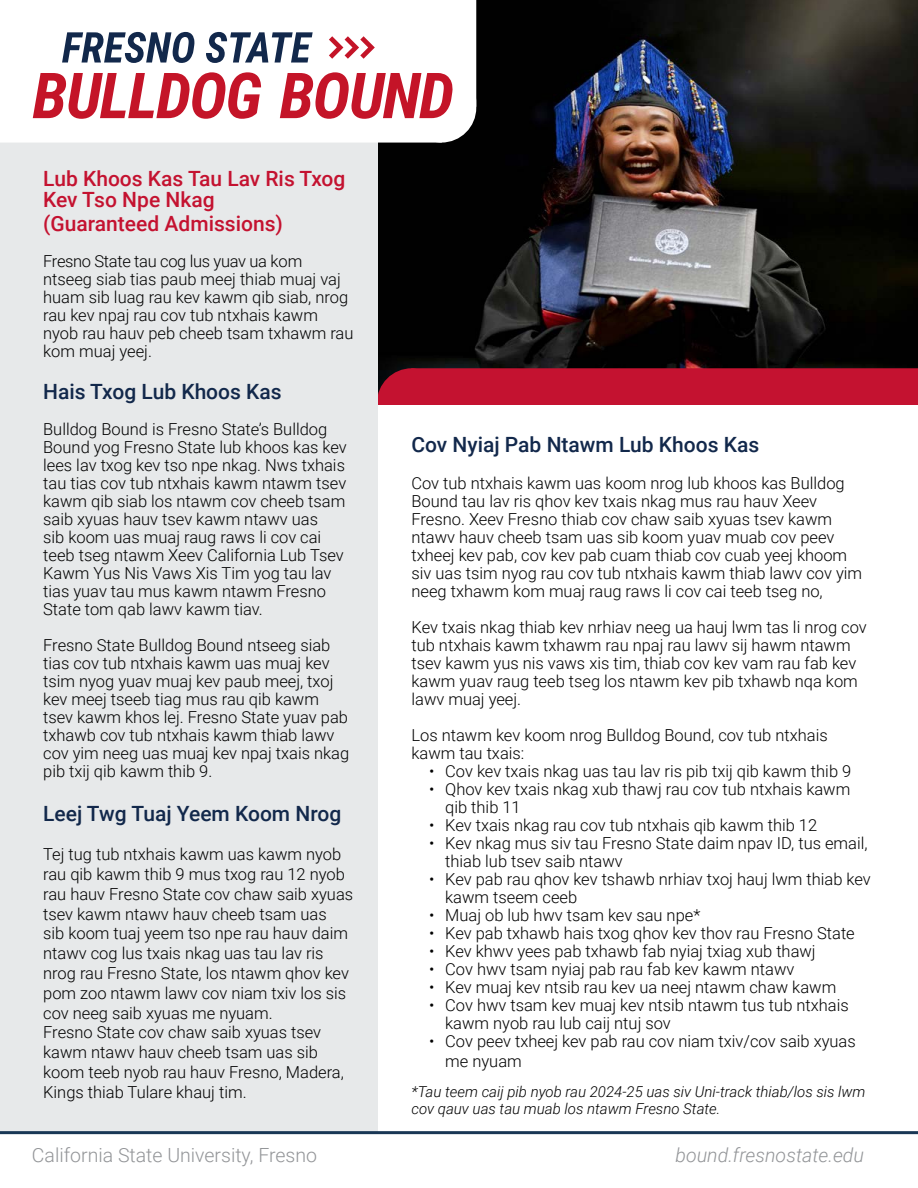
<style>
.page{position:relative;width:918px;height:1188px;background:#fff}
.page>*{position:absolute;margin:0;border:0;box-sizing:border-box;transform-origin:0 0}
.t1{font:500 21px "Scbmnf Roboto";color:#12284b}
.t2{font:500 21px/21px "Scbmnf Roboto";color:#c41230}
.t3{font:300 19.5px "Rtrrqy Roboto";color:#939598}
.t4{font:italic 300 19.5px "Yhctqm Roboto";color:#939598}
.t5{font:300 16.5px/18px "Rtrrqy Roboto";color:#000}
.t6{font:italic 300 15px/16.5px "Yhctqm Roboto";color:#000}
</style>
<div class="page">
<img style="left:378px;top:0;width:540px;height:368px">
<div style="left:378px;top:368px;width:540px;height:37px;background:#c41230"></div>
<div style="left:0;top:0;width:378px;height:1134px;background:#e7e9ea"></div>
<hr style="left:0;top:1131px;width:918px;height:3px;background:#193755">
<div style="left:0;top:0;width:476px;height:143px;background:#fff"></div>
<svg style="left:62px;top:32px;width:132px;height:31px;background:#838ea0"></svg>
<svg style="left:206px;top:32px;width:107px;height:31px;background:#939dad"></svg>
<svg style="left:329px;top:36px;width:46px;height:23px"></svg>
<svg style="left:33px;top:72px;width:228px;height:47px;background:#e18892"></svg>
<svg style="left:280px;top:72px;width:196px;height:71px"></svg>
<h1 class="t2" style="left:43px;top:168px;width:304px">Lub Khoos Kas Tau Lav Ris Txog<br>Kev Tso Npe Nkag</h1>
<h1 class="t2" style="left:43px;top:213px;width:241px">(Guaranteed Admissions)</h1>
<p class="t5" style="left:43px;top:252px;width:312px">Fresno State tau cog lus yuav ua kom ntseeg siab tias paub meej thiab muaj vaj huam sib luag rau kev kawm qib siab, nrog rau kev npaj rau cov tub ntxhais kawm nyob rau hauv peb cheeb tsam txhawm rau kom muaj yeej.</p>
<h2 class="t1" style="left:43px;top:377px;width:240px">Hais Txog Lub Khoos Kas</h2>
<p class="t5" style="left:43px;top:420px;width:305px">Bulldog Bound is Fresno State’s Bulldog Bound yog Fresno State lub khoos kas kev lees lav txog kev tso npe nkag. Nws txhais tau tias cov tub ntxhais kawm ntawm tsev kawm qib siab los ntawm cov cheeb tsam saib xyuas hauv tsev kawm ntawv uas<br>sib koom uas muaj raug raws li cov cai teeb tseg ntawm Xeev California Lub Tsev Kawm Yus Nis Vaws Xis Tim yog tau lav tias yuav tau mus kawm ntawm Fresno State tom qab lawv kawm tiav.</p>
<p class="t5" style="left:43px;top:636px;width:308px">Fresno State Bulldog Bound ntseeg siab tias cov tub ntxhais kawm uas muaj kev tsim nyog yuav muaj kev paub meej, txoj kev meej tseeb tiag mus rau qib kawm tsev kawm khos lej. Fresno State yuav pab txhawb cov tub ntxhais kawm thiab lawv cov yim neeg uas muaj kev npaj txais nkag pib txij qib kawm thib 9.</p>
<h2 class="t1" style="left:43px;top:798px;width:300px">Leej Twg Tuaj Yeem Koom Nrog</h2>
<p class="t5" style="left:43px;top:844px;width:312px;line-height:19.8px">Tej tug tub ntxhais kawm uas kawm nyob rau qib kawm thib 9 mus txog rau 12 nyob rau hauv Fresno State cov chaw saib xyuas tsev kawm ntawv hauv cheeb tsam uas<br>sib koom tuaj yeem tso npe rau hauv daim ntawv cog lus txais nkag uas tau lav ris nrog rau Fresno State, los ntawm qhov kev pom zoo ntawm lawv cov niam txiv los sis cov neeg saib xyuas me nyuam.<br>Fresno State cov chaw saib xyuas tsev kawm ntawv hauv cheeb tsam uas sib koom teeb nyob rau hauv Fresno, Madera, Kings thiab Tulare khauj tim.</p>
<h2 class="t1" style="left:411px;top:429px;width:349px">Cov Nyiaj Pab Ntawm Lub Khoos Kas</h2>
<p class="t5" style="left:411px;top:474px;width:452px">Cov tub ntxhais kawm uas koom nrog lub khoos kas Bulldog Bound tau lav ris qhov kev txais nkag mus rau hauv Xeev Fresno. Xeev Fresno thiab cov chaw saib xyuas tsev kawm ntawv hauv cheeb tsam uas sib koom yuav muab cov peev txheej kev pab, cov kev pab cuam thiab cov cuab yeej khoom siv uas tsim nyog rau cov tub ntxhais kawm thiab lawv cov yim neeg txhawm kom muaj raug raws li cov cai teeb tseg no,</p>
<p class="t5" style="left:411px;top:618px;width:457px">Kev txais nkag thiab kev nrhiav neeg ua hauj lwm tas li nrog cov tub ntxhais kawm txhawm rau npaj rau lawv sij hawm ntawm tsev kawm yus nis vaws xis tim, thiab cov kev vam rau fab kev kawm yuav raug teeb tseg los ntawm kev pib txhawb nqa kom lawv muaj yeej.</p>
<p class="t5" style="left:411px;top:726px;width:418px">Los ntawm kev koom nrog Bulldog Bound, cov tub ntxhais kawm tau txais:</p>
<p class="t5" style="left:429px;top:762px;width:424px">• Cov kev txais nkag uas tau lav ris pib txij qib kawm thib 9</p>
<p class="t5" style="left:445px;top:780px;width:407px;text-indent:-16px">• Qhov kev txais nkag xub thawj rau cov tub ntxhais kawm qib thib 11</p>
<p class="t5" style="left:429px;top:816px;width:390px">• Kev txais nkag rau cov tub ntxhais qib kawm thib 12</p>
<p class="t5" style="left:445px;top:834px;width:424px;text-indent:-16px">• Kev nkag mus siv tau Fresno State daim npav ID, tus email, thiab lub tsev saib ntawv</p>
<p class="t5" style="left:445px;top:870px;width:427px;text-indent:-16px">• Kev pab rau qhov kev tshawb nrhiav txoj hauj lwm thiab kev kawm tseem ceeb</p>
<p class="t5" style="left:429px;top:906px;width:273px">• Muaj ob lub hwv tsam kev sau npe*</p>
<p class="t5" style="left:429px;top:924px;width:427px">• Kev pab txhawb hais txog qhov kev thov rau Fresno State</p>
<p class="t5" style="left:429px;top:942px;width:388px">• Kev khwv yees pab txhawb fab nyiaj txiag xub thawj</p>
<p class="t5" style="left:429px;top:960px;width:367px">• Cov hwv tsam nyiaj pab rau fab kev kawm ntawv</p>
<p class="t5" style="left:429px;top:978px;width:409px">• Kev muaj kev ntsib rau kev ua neej ntawm chaw kawm</p>
<p class="t5" style="left:445px;top:996px;width:405px;text-indent:-16px">• Cov hwv tsam kev muaj kev ntsib ntawm tus tub ntxhais kawm nyob rau lub caij ntuj sov</p>
<p class="t5" style="left:445px;top:1031px;width:412px;line-height:19.8px;text-indent:-16px">• Cov peev txheej kev pab rau cov niam txiv/cov saib xyuas me nyuam</p>
<p class="t6" style="left:411px;top:1083px;width:456px">*Tau teem caij pib nyob rau 2024-25 uas siv Uni-track thiab/los sis lwm cov qauv uas tau muab los ntawm Fresno State.</p>
<p class="t3" style="left:32px;top:1141px;width:287px">California State University, Fresno</p>
<p class="t4" style="left:676px;top:1141px;width:190px">bound.fresnostate.edu</p>
</div>
